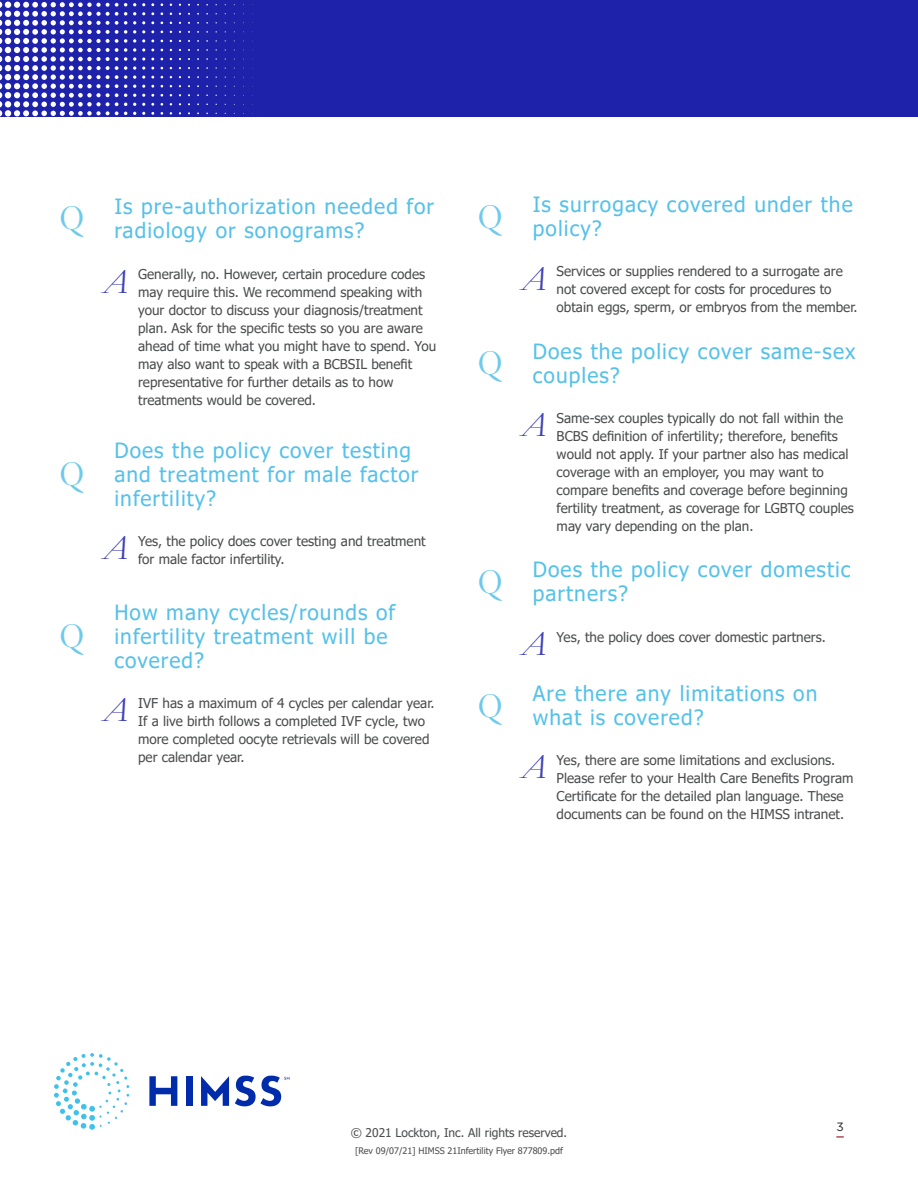
<style>
.page{position:relative;width:918px;height:1188px;background:#fff}
.page>*{position:absolute;margin:0;border:0;box-sizing:border-box;transform-origin:0 0}
.Body_Text{font:36px "Garamond";color:#6ecaec;scale:.9 1}
.Body_Text-2{font:italic 36px "Garamond";color:#4043b7;scale:.9 1}
.Header_2{font:21px/24px "Tahoma";letter-spacing:.05em;color:#55c1e9}
.Table_Body_Left{font:13.5px/18px "Tahoma";color:#4b4c4d}
.t1{font:12px "Tahoma";color:#4b4c4d}
.t2{font:12px "Gotham";color:#231f20}
.t3{font:9px "Tahoma";color:#4b4c4d}
</style>
<div class="page">
<div style="left:0;top:0;width:918px;height:117px;background:#1e22aa"></div>
<svg style="left:201px;top:1076px;width:28px;height:30px"></svg>
<svg style="left:149px;top:1076px;width:28px;height:30px"></svg>
<div style="left:186px;top:1076px;width:6px;height:30px;background:#002baa"></div>
<svg style="left:54px;top:1053px;width:75px;height:77px"></svg>
<svg style="left:235px;top:1075px;width:55px;height:31px"></svg>
<svg style="left:142px;top:48px;width:3px;height:13px"></svg>
<svg style="left:133px;top:30px;width:3px;height:49px"></svg>
<svg style="left:0;top:1px;width:127px;height:116px"></svg>
<svg style="left:836px;top:1136px;width:8px;height:2px"></svg>
<p class="Body_Text" style="left:59px;top:194px;width:29px">Q</p>
<p class="Header_2" style="left:114px;top:195px;width:321px">Is pre-authorization needed for radiology or sonograms?</p>
<p class="Body_Text-2" style="left:103px;top:257px;width:29px">A</p>
<p class="Table_Body_Left" style="left:138px;top:266px;width:300px">Generally, no. However, certain procedure codes may require this. We recommend speaking with your doctor to discuss your diagnosis/treatment plan. Ask for the specific tests so you are aware ahead of time what you might have to spend. You may also want to speak with a BCBSIL benefit representative for further details as to how treatments would be covered.</p>
<p class="Body_Text" style="left:59px;top:450px;width:29px">Q</p>
<p class="Body_Text" style="left:59px;top:612px;width:29px">Q</p>
<p class="Header_2" style="left:114px;top:439px;width:306px">Does the policy cover testing and treatment for male factor infertility?</p>
<p class="Body_Text-2" style="left:103px;top:524px;width:29px">A</p>
<p class="Table_Body_Left" style="left:138px;top:533px;width:289px">Yes, the policy does cover testing and treatment for male factor infertility.</p>
<p class="Header_2" style="left:114px;top:601px;width:282px">How many cycles/rounds of infertility treatment will be covered?</p>
<p class="Body_Text-2" style="left:103px;top:686px;width:29px">A</p>
<p class="Table_Body_Left" style="left:138px;top:695px;width:298px">IVF has a maximum of 4 cycles per calendar year.<br>If a live birth follows a completed IVF cycle, two more completed oocyte retrievals will be covered per calendar year.</p>
<p class="Body_Text" style="left:478px;top:192px;width:29px">Q</p>
<p class="Header_2" style="left:533px;top:194px;width:321px">Is surrogacy covered under the policy?</p>
<p class="Body_Text-2" style="left:521px;top:254px;width:29px">A</p>
<p class="Table_Body_Left" style="left:557px;top:263px;width:302px">Services or supplies rendered to a surrogate are not covered except for costs for procedures to obtain eggs, sperm, or embryos from the member.</p>
<p class="Body_Text" style="left:478px;top:339px;width:29px">Q</p>
<p class="Header_2" style="left:533px;top:340px;width:324px">Does the policy cover same-sex couples?</p>
<p class="Body_Text-2" style="left:521px;top:400px;width:29px">A</p>
<p class="Table_Body_Left" style="left:557px;top:410px;width:299px">Same-sex couples typically do not fall within the BCBS definition of infertility; therefore, benefits would not apply. If your partner also has medical coverage with an employer, you may want to compare benefits and coverage before beginning fertility treatment, as coverage for LGBTQ couples may vary depending on the plan.</p>
<p class="Body_Text" style="left:478px;top:557px;width:29px">Q</p>
<p class="Header_2" style="left:533px;top:559px;width:319px">Does the policy cover domestic partners?</p>
<p class="Body_Text-2" style="left:521px;top:619px;width:29px">A</p>
<p class="Table_Body_Left" style="left:557px;top:628px;width:271px">Yes, the policy does cover domestic partners.</p>
<p class="Body_Text" style="left:478px;top:681px;width:29px">Q</p>
<p class="Header_2" style="left:533px;top:682px;width:286px">Are there any limitations on what is covered?</p>
<p class="Body_Text-2" style="left:521px;top:743px;width:29px">A</p>
<p class="Table_Body_Left" style="left:557px;top:752px;width:298px">Yes, there are some limitations and exclusions.<br>Please refer to your Health Care Benefits Program Certificate for the detailed plan language. These documents can be found on the HIMSS intranet.</p>
<p class="t1" style="left:351px;top:1124px;width:218px">© 2021 Lockton, Inc. All rights reserved.</p>
<p class="t3" style="left:355px;top:1145px;width:209px">[Rev 09/07/21] HIMSS 21Infertility Flyer 877809.pdf</p>
<p class="t2" style="left:836px;top:1119px;width:9px">3</p>
</div>
